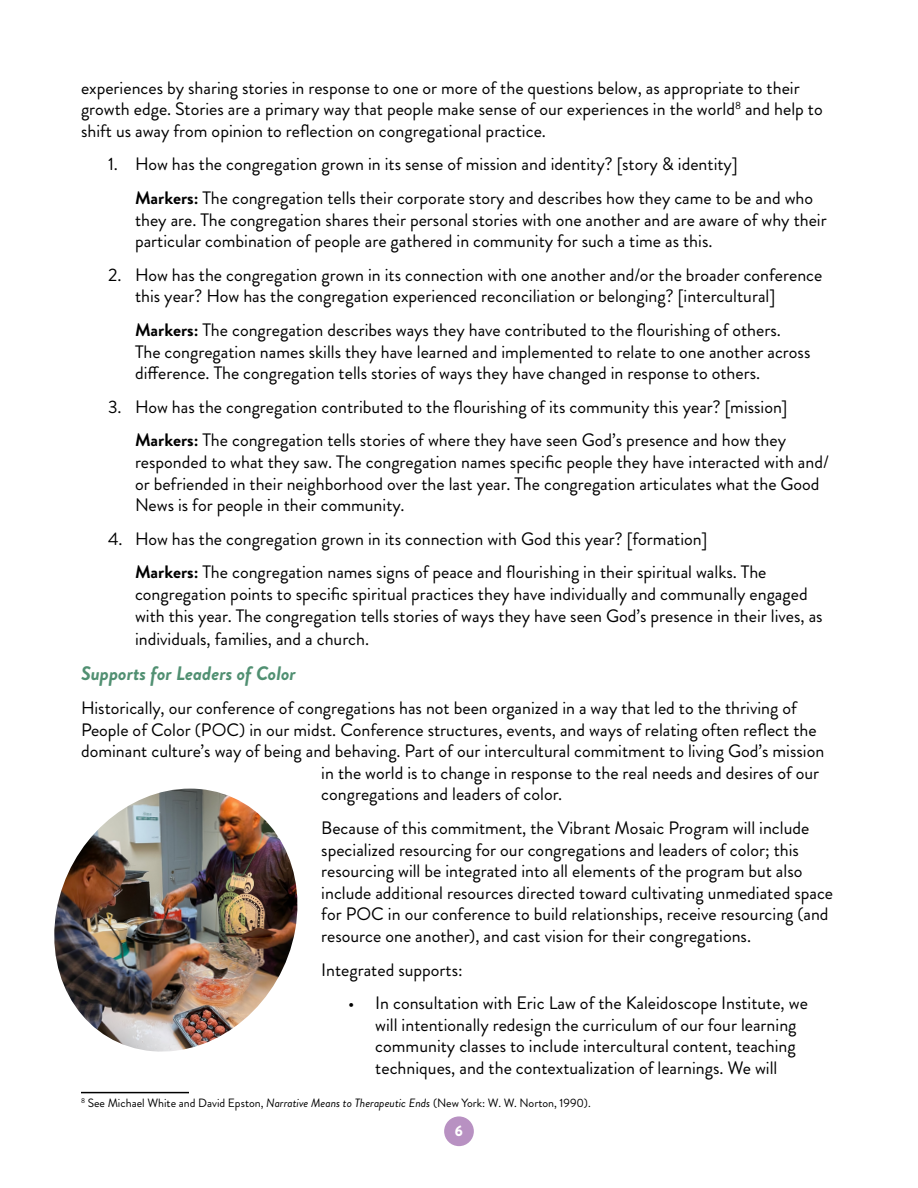
<style>
.page{position:relative;width:918px;height:1188px;background:#fff}
.page>*{position:absolute;margin:0;border:0;box-sizing:border-box;transform-origin:0 0}
.t1{font:italic 700 19.5px "Brandon Grotesque";color:#519072}
.t2{font:18px/21.6px "Brandon Grotesque";color:#000}
.t3{font:900 15px "Brandon Grotesque";color:#fff}
.t4{font:12px "Brandon Grotesque";color:#000}
.s1{font-weight:700}
.s2{font-style:italic}
</style>
<div class="page">
<div style="left:444px;top:1116px;width:30px;height:30px;background:#b891c2;border-radius:50%"></div>
<hr style="left:81px;top:1092px;width:108px;height:1px;background:#000">
<img style="left:54px;top:789px;width:244px;height:263px">
<p class="t2" style="left:81px;top:77px;width:743px">experiences by sharing stories in response to one or more of the questions below, as appropriate to their growth edge. Stories are a primary way that people make sense of our experiences in the world<sup>8</sup> and help to shift us away from opinion to reflection on congregational practice.</p>
<p class="t2" style="left:135px;top:148px;width:680px;line-height:33.6px;text-indent:-27px">1. How has the congregation grown in its sense of mission and identity? [story &amp; identity]<br><span class="s1">Markers:</span> The congregation tells their corporate story and describes how they came to be and who</p>
<p class="t2" style="left:135px;top:209px;width:693px">they are. The congregation shares their personal stories with one another and are aware of why their particular combination of people are gathered in community for such a time as this.</p>
<p class="t2" style="left:135px;top:264px;width:689px;text-indent:-27px">2. How has the congregation grown in its connection with one another and/or the broader conference this year? How has the congregation experienced reconciliation or belonging? [intercultural]</p>
<p class="t2" style="left:135px;top:319px;width:677px"><span class="s1">Markers:</span> The congregation describes ways they have contributed to the flourishing of others.<br>The congregation names skills they have learned and implemented to relate to one another across difference. The congregation tells stories of ways they have changed in response to others.</p>
<p class="t2" style="left:108px;top:390px;width:681px;line-height:33.6px;text-align:right">3. How has the congregation contributed to the flourishing of its community this year? [mission]<br><span class="s1">Markers:</span> The congregation tells stories of where they have seen God’s presence and how they</p>
<p class="t2" style="left:135px;top:451px;width:695px">responded to what they saw. The congregation names specific people they have interacted with and/ or befriended in their neighborhood over the last year. The congregation articulates what the Good<br>News is for people in their community.</p>
<p class="t2" style="left:135px;top:522px;width:633px;line-height:33.6px;text-indent:-27px">4. How has the congregation grown in its connection with God this year? [formation]<br><span class="s1">Markers:</span> The congregation names signs of peace and flourishing in their spiritual walks. The</p>
<p class="t2" style="left:135px;top:583px;width:689px">congregation points to specific spiritual practices they have individually and communally engaged with this year. The congregation tells stories of ways they have seen God’s presence in their lives, as</p>
<p class="t2" style="left:135px;top:628px;width:236px">individuals, families, and a church.</p>
<p class="t1" style="left:81px;top:660px;width:216px">Supports for Leaders of Color</p>
<p class="t2" style="left:81px;top:697px;width:717px">Historically, our conference of congregations has not been organized in a way that led to the thriving of</p>
<p class="t2" style="left:81px;top:719px;width:737px">People of Color (POC) in our midst. Conference structures, events, and ways of relating often reflect the</p>
<p class="t2" style="left:81px;top:740px;width:745px">dominant culture’s way of being and behaving. Part of our intercultural commitment to living God’s mission</p>
<p class="t2" style="left:321px;top:762px;width:499px">in the world is to change in response to the real needs and desires of our</p>
<p class="t2" style="left:321px;top:784px;width:242px">congregations and leaders of color.</p>
<p class="t2" style="left:321px;top:817px;width:513px">Because of this commitment, the Vibrant Mosaic Program will include specialized resourcing for our congregations and leaders of color; this resourcing will be integrated into all elements of the program but also include additional resources directed toward cultivating unmediated space for POC in our conference to build relationships, receive resourcing (and resource one another), and cast vision for their congregations.</p>
<p class="t2" style="left:321px;top:959px;width:143px">Integrated supports:</p>
<p class="t2" style="left:375px;top:992px;width:434px;text-indent:-27px">• In consultation with Eric Law of the Kaleidoscope Institute, we will intentionally redesign the curriculum of our four learning community classes to include intercultural content, teaching techniques, and the contextualization of learnings. We will</p>
<p class="t4" style="left:81px;top:1095px;width:511px"><sup>8</sup> See Michael White and David Epston, <span class="s2">Narrative Means to Therapeutic Ends</span> (New York: W. W. Norton, 1990).</p>
<p class="t3" style="left:455px;top:1121px;width:10px">6</p>
</div>
